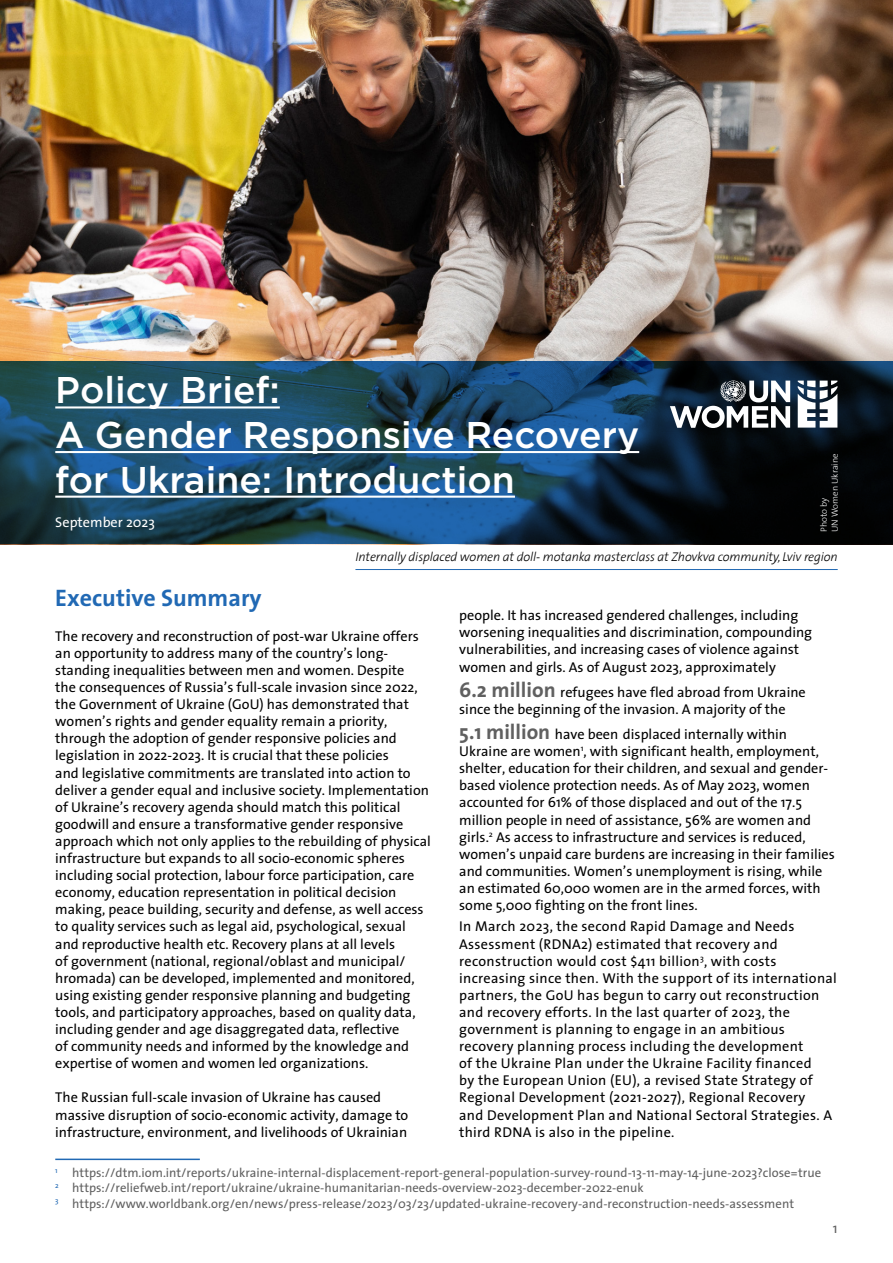
<style>
.page{position:relative;width:893px;height:1263px;background:#fff}
.page>*{position:absolute;margin:0;border:0;box-sizing:border-box;transform-origin:0 0}
.t1{font:500 37.2px/44.5px "Gotham Pro";color:#fff}
.t2{font:700 24px "The Sans";color:#2169b4}
.t3{font:14.25px/17.1px "The Sans";color:#000}
.t4{font:14.25px/17.1px "The Sans";letter-spacing:.02em;color:#000}
.t5{font:14.25px "The Sans";color:#fff}
.t6{font:14.25px "The Sans";color:#606060}
.t7{font:12.75px/15.3px "The Sans";color:#606060}
.t8{font:italic 300 12.75px "The Sans";letter-spacing:-.01em;color:#000}
.t9{font:300 9px/10.8px "The Sans";color:#fff}
.s1{font-weight:700;font-size:21px;color:#606060}
</style>
<div class="page">
<img style="left:0;top:0;width:893px;height:361px">
<svg style="left:0;top:361px;width:893px;height:183px;background:#153952"></svg>
<hr style="left:55px;top:406px;width:225px;height:2px;background:#fff">
<hr style="left:55px;top:451px;width:584px;height:2px;background:#fff">
<hr style="left:55px;top:496px;width:460px;height:2px;background:#fff">
<svg style="left:670px;top:380px;width:120px;height:48px"></svg>
<svg style="left:798px;top:381px;width:39px;height:47px"></svg>
<hr style="left:55px;top:1158px;width:145px;height:2px;background:#2169b4">
<hr style="left:355px;top:569px;width:483px;height:1px;background:#2169b4">
<h1 class="t1" style="left:55px;top:367px;width:585px">Policy Brief:<br>A Gender Responsive Recovery for Ukraine: Introduction</h1>
<p class="t5" style="left:55px;top:510px;width:101px">September 2023</p>
<p class="t9" style="left:818px;top:532px;width:80px;rotate:-90deg">Photo by<br>UN Women Ukraine</p>
<p class="t8" style="left:356px;top:546px;width:484px">Internally displaced women at doll- motanka masterclass at Zhovkva community, Lviv region</p>
<h2 class="t2" style="left:55px;top:578px;width:208px">Executive Summary</h2>
<p class="t3" style="left:55px;top:627px;width:377px">The recovery and reconstruction of post-war Ukraine offers an opportunity to address many of the country’s long&shy;standing inequalities between men and women. Despite<br>the consequences of Russia’s full-scale invasion since 2022, the Government of Ukraine (GoU) has demonstrated that women’s rights and gender equality remain a priority, through the adoption of gender responsive policies and legislation in 2022-2023. It is crucial that these policies<br>and legislative commitments are translated into action to deliver a gender equal and inclusive society. Implementation of Ukraine’s recovery agenda should match this political goodwill and ensure a transformative gender responsive approach which not only applies to the rebuilding of physical infrastructure but expands to all socio-economic spheres including social protection, labour force participation, care economy, education representation in political decision making, peace building, security and defense, as well access to quality services such as legal aid, psychological, sexual and reproductive health etc. Recovery plans at all levels<br>of government (national, regional/oblast and municipal/ hromada) can be developed, implemented and monitored, using existing gender responsive planning and budgeting tools, and participatory approaches, based on quality data, including gender and age disaggregated data, reflective<br>of community needs and informed by the knowledge and expertise of women and women led organizations.</p>
<p class="t3" style="left:55px;top:1089px;width:355px">The Russian full-scale invasion of Ukraine has caused massive disruption of socio-economic activity, damage to infrastructure, environment, and livelihoods of Ukrainian</p>
<p class="t3" style="left:459px;top:606px;width:354px">people. It has increased gendered challenges, including worsening inequalities and discrimination, compounding vulnerabilities, and increasing cases of violence against women and girls. As of August 2023, approximately</p>
<p class="t3" style="left:459px;top:683px;width:348px"><span class="s1">6.2 million</span> refugees have fled abroad from Ukraine since the beginning of the invasion. A majority of the</p>
<p class="t3" style="left:459px;top:725px;width:377px"><span class="s1">5.1 million</span> have been displaced internally within Ukraine are women<sup>1</sup>, with significant health, employment, shelter, education for their children, and sexual and gender&shy;based violence protection needs. As of May 2023, women accounted for 61% of those displaced and out of the 17.5 million people in need of assistance, 56% are women and girls.<sup>2</sup> As access to infrastructure and services is reduced, women’s unpaid care burdens are increasing in their families and communities. Women’s unemployment is rising, while an estimated 60,000 women are in the armed forces, with some 5,000 fighting on the front lines.</p>
<p class="t4" style="left:459px;top:918px;width:379px">In March 2023, the second Rapid Damage and Needs Assessment (RDNA2) estimated that recovery and reconstruction would cost $411 billion<sup>3</sup>, with costs increasing since then. With the support of its international partners, the GoU has begun to carry out reconstruction and recovery efforts. In the last quarter of 2023, the government is planning to engage in an ambitious recovery planning process including the development<br>of the Ukraine Plan under the Ukraine Facility financed<br>by the European Union (EU), a revised State Strategy of Regional Development (2021-2027), Regional Recovery<br>and Development Plan and National Sectoral Strategies. A third RDNA is also in the pipeline.</p>
<p class="t7" style="left:55px;top:1165px;width:767px"><sup>1</sup> https://dtm.iom.int/reports/ukraine-internal-displacement-report-general-population-survey-round-13-11-may-14-june-2023?close=true<br><sup>2</sup> https://reliefweb.int/report/ukraine/ukraine-humanitarian-needs-overview-2023-december-2022-enuk<br><sup>3</sup> https://www.worldbank.org/en/news/press-release/2023/03/23/updated-ukraine-recovery-and-reconstruction-needs-assessment</p>
<p class="t6" style="left:833px;top:1216px;width:6px">1</p>
</div>
